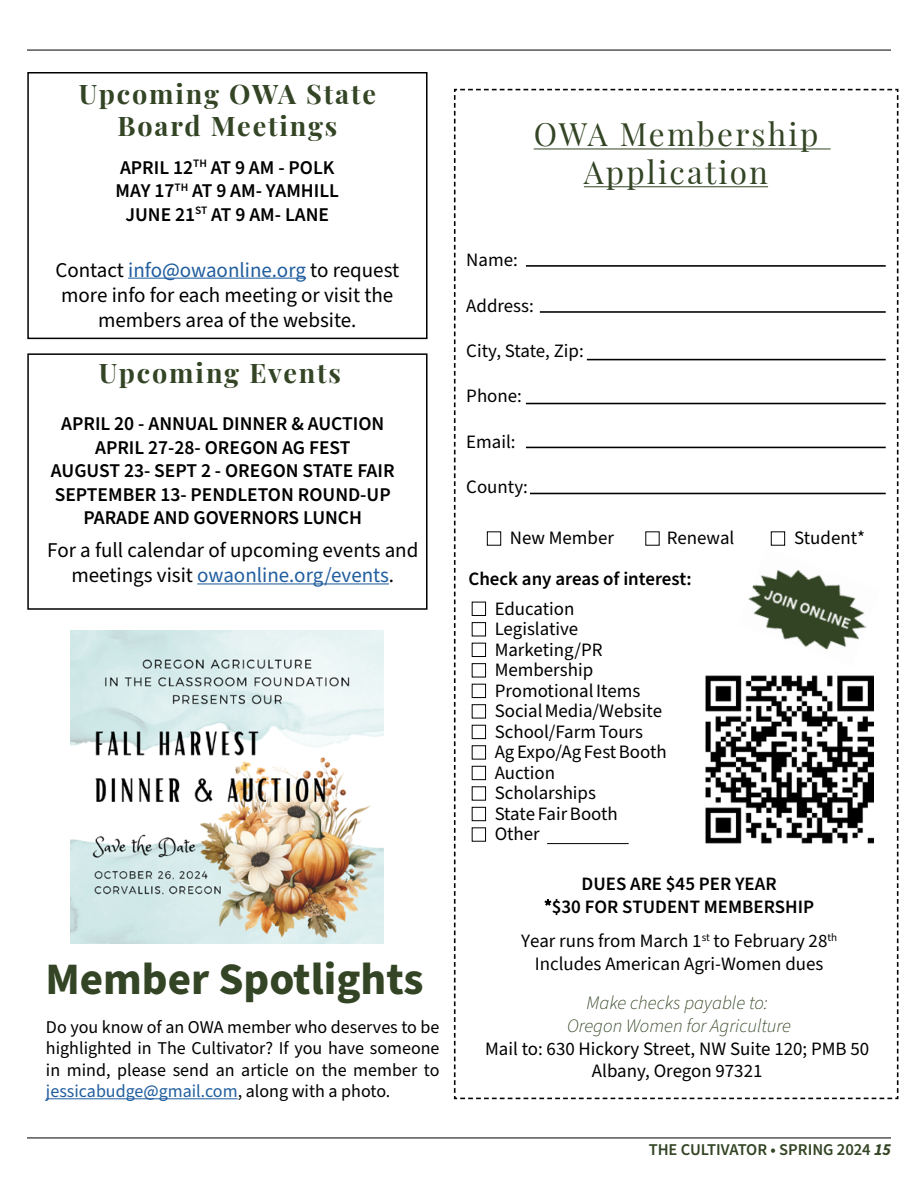
<style>
.page{position:relative;width:918px;height:1188px;background:#fff}
.page>*{position:absolute;margin:0;border:0;box-sizing:border-box;transform-origin:0 0}
.t1{font:700 45px "Source Sans Pro";color:#334525}
.t2{font:31.5px/37.8px "Playfair Display";letter-spacing:.07em;color:#334525;text-align:center}
.t3{font:700 27px/32.4px "Playfair Display";letter-spacing:.07em;color:#334525;text-align:center}
.t4{font:21px/25.2px "Source Sans Pro";color:#000;text-align:center}
.t5{font:600 19.5px/23.4px "Source Sans Pro";color:#000;text-align:center}
.t6{font:18.9px/20.5px "Source Sans Pro";color:#000;text-align:center}
.t7{font:600 18.9px/23.4px "Source Sans Pro";color:#000;text-align:center}
.t8{font:italic 300 18.9px/22.6px "Source Sans Pro";color:#334525;text-align:center}
.t9{font:18px/21.6px "Source Sans Pro";color:#000;text-align:justify}
.t10{font:600 16.5px "Source Sans Pro";color:#334525}
.s1{color:#215e9e}
.s2{font-weight:400}
.s3{font-weight:700;font-style:italic}
</style>
<div class="page">
<hr style="left:27px;top:50px;width:864px;height:1px;background:#000">
<hr style="left:27px;top:1138px;width:864px;height:1px;background:#000">
<hr style="left:46px;top:1098px;width:192px;height:1px;background:#215e9e">
<div style="left:27px;top:72px;width:401px;height:267px;border:2px solid #000"></div>
<hr style="left:128px;top:278px;width:178px;height:1px;background:#215e9e">
<svg style="left:453px;top:88px;width:446px;height:1012px"></svg>
<hr style="left:534px;top:149px;width:297px;height:1px;background:#334525">
<hr style="left:584px;top:186px;width:184px;height:1px;background:#334525">
<hr style="left:526px;top:265px;width:360px;height:2px;background:#000">
<hr style="left:540px;top:311px;width:346px;height:2px;background:#000">
<hr style="left:587px;top:359px;width:299px;height:1px;background:#000">
<hr style="left:526px;top:403px;width:360px;height:1px;background:#000">
<hr style="left:526px;top:447px;width:360px;height:1px;background:#000">
<hr style="left:530px;top:493px;width:356px;height:1px;background:#000">
<div style="left:487px;top:531px;width:14px;height:15px;border:1px solid #000"></div>
<div style="left:771px;top:531px;width:14px;height:15px;border:1px solid #000"></div>
<div style="left:472px;top:602px;width:14px;height:14px;border:1px solid #000"></div>
<div style="left:472px;top:622px;width:14px;height:14px;border:1px solid #000"></div>
<div style="left:472px;top:643px;width:14px;height:14px;border:1px solid #000"></div>
<div style="left:472px;top:663px;width:14px;height:14px;border:1px solid #000"></div>
<div style="left:472px;top:684px;width:14px;height:14px;border:1px solid #000"></div>
<div style="left:472px;top:704px;width:14px;height:14px;border:1px solid #000"></div>
<div style="left:472px;top:725px;width:14px;height:14px;border:1px solid #000"></div>
<div style="left:472px;top:745px;width:14px;height:15px;border:1px solid #000"></div>
<div style="left:472px;top:766px;width:14px;height:14px;border:1px solid #000"></div>
<div style="left:472px;top:807px;width:14px;height:14px;border:1px solid #000"></div>
<hr style="left:547px;top:843px;width:82px;height:1px;background:#000">
<img style="left:706px;top:676px;width:167px;height:167px">
<img style="left:739px;top:548px;width:141px;height:118px">
<div style="left:27px;top:353px;width:401px;height:257px;border:2px solid #000"></div>
<hr style="left:197px;top:583px;width:192px;height:1px;background:#215e9e">
<img style="left:70px;top:631px;width:313px;height:313px">
<h3 class="t3" style="left:79px;top:75px;width:299px">Upcoming OWA State<br>Board Meetings</h3>
<p class="t5" style="left:116px;top:156px;width:225px">APRIL 12<sup>TH</sup> AT 9 AM - POLK<br>MAY 17<sup>TH</sup> AT 9 AM- YAMHILL<br>JUNE 21<sup>ST</sup> AT 9 AM- LANE</p>
<p class="t4" style="left:55px;top:258px;width:345px">Contact <span class="s1">info@owaonline.org</span> to request more info for each meeting or visit the members area of the website.</p>
<h3 class="t3" style="left:99px;top:354px;width:244px">Upcoming Events</h3>
<p class="t5" style="left:51px;top:413px;width:345px">APRIL 20 - ANNUAL DINNER &amp; AUCTION<br>APRIL 27-28- OREGON AG FEST<br>AUGUST 23- SEPT 2 - OREGON STATE FAIR<br>SEPTEMBER 13- PENDLETON ROUND-UP<br>PARADE AND GOVERNORS LUNCH</p>
<p class="t4" style="left:47px;top:538px;width:373px">For a full calendar of upcoming events and meetings visit <span class="s1">owaonline.org/events</span>.</p>
<h1 class="t1" style="left:45px;top:949px;width:380px">Member Spotlights</h1>
<p class="t9" style="left:46px;top:1016px;width:395px">Do you know of an OWA member who deserves to be highlighted in The Cultivator? If you have someone in mind, please send an article on the member to <span class="s1">jessicabudge@gmail.com</span>, along with a photo.</p>
<h2 class="t2" style="left:534px;top:113px;width:286px">OWA Membership<br>Application</h2>
<p class="t6" style="left:466px;top:250px;width:53px">Name:</p>
<p class="t6" style="left:466px;top:296px;width:69px">Address:</p>
<p class="t6" style="left:466px;top:341px;width:119px">City, State, Zip:</p>
<p class="t6" style="left:466px;top:386px;width:57px">Phone:</p>
<p class="t6" style="left:466px;top:432px;width:51px">Email:</p>
<p class="t6" style="left:466px;top:477px;width:63px">County:</p>
<p class="t6" style="left:510px;top:529px;width:106px">New Member</p>
<p class="t6" style="left:667px;top:528px;width:69px">Renewal</p>
<p class="t6" style="left:794px;top:528px;width:72px">Student*</p>
<p class="t7" style="left:468px;top:568px;width:225px">Check any areas of interest:</p>
<p class="t6" style="left:495px;top:599px;width:174px;text-align:left">Education<br>Legislative<br>Marketing/PR<br>Membership<br>Promotional Items<br>Social Media/Website<br>School/Farm Tours<br>Ag Expo/Ag Fest Booth<br>Auction<br>Scholarships<br>State Fair Booth<br>Other</p>
<p class="t7" style="left:544px;top:872px;width:272px">DUES ARE $45 PER YEAR<br><span class="s2">*</span>$30 FOR STUDENT MEMBERSHIP</p>
<p class="t6" style="left:521px;top:930px;width:318px;line-height:23.4px">Year runs from March 1<sup>st</sup> to February 28<sup>th<br></sup>Includes American Agri-Women dues</p>
<p class="t8" style="left:567px;top:992px;width:226px">Make checks payable to:<br>Oregon Women for Agriculture</p>
<p class="t6" style="left:485px;top:1038px;width:385px;line-height:22.6px">Mail to: 630 Hickory Street, NW Suite 120; PMB 50<br>Albany, Oregon 97321</p>
<p class="t10" style="left:649px;top:1139px;width:244px">THE CULTIVATOR • SPRING 2024 <span class="s3">15</span></p>
</div>
